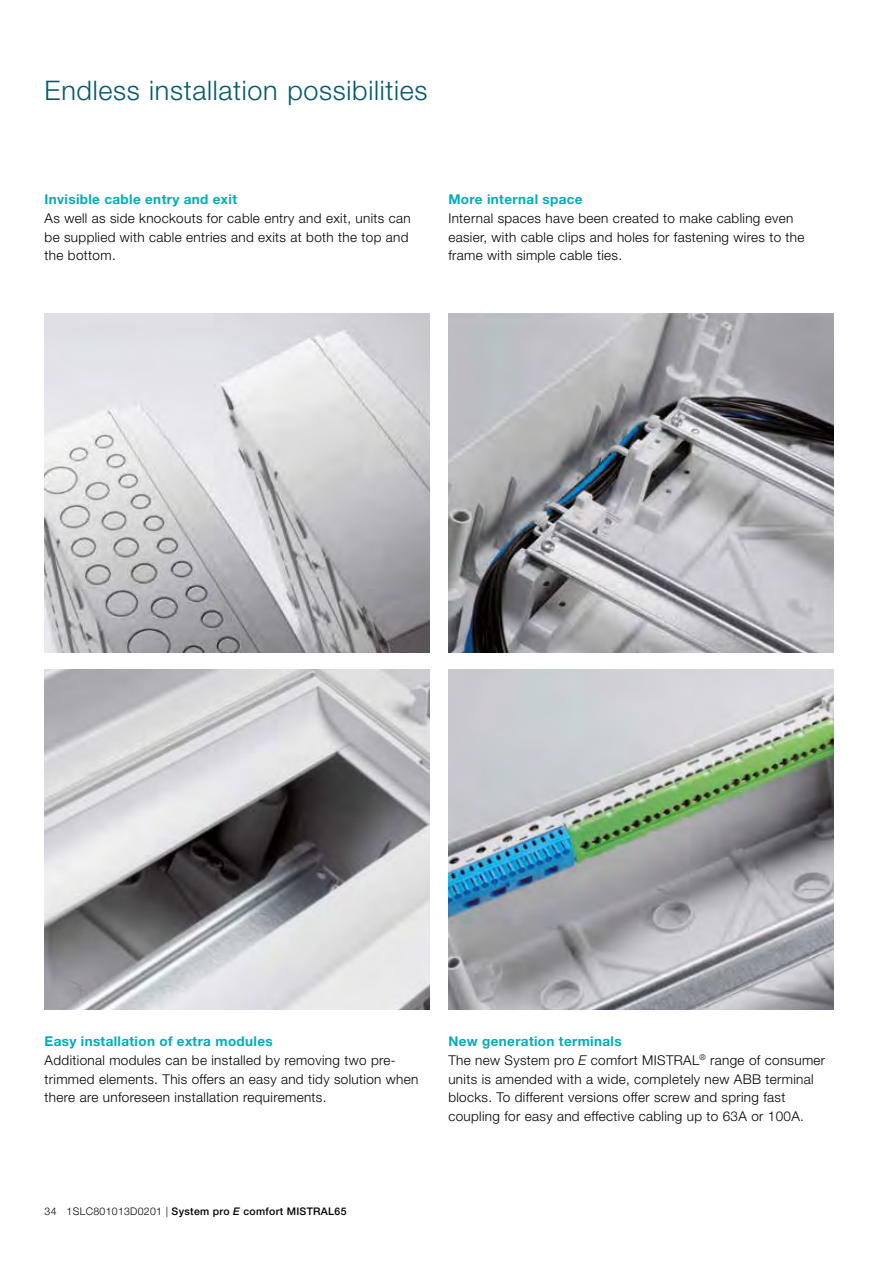
<style>
.page{position:relative;width:893px;height:1263px;background:#fff}
.page>*{position:absolute;margin:0;border:0;box-sizing:border-box;transform-origin:0 0}
.t1{font:300 27px "Helvetica Neue LT Std";letter-spacing:.025em;color:#005b6c}
.t2{font:300 13.5px/18.8px "Helvetica Neue LT Std";letter-spacing:.025em;color:#000}
.t3{font:700 13.5px "Helvetica Neue LT Std";letter-spacing:.025em;color:#00adba}
.t4{font:500 10.5px "Helvetica Neue LT Std";letter-spacing:.03em;color:#000}
.s1{font-weight:700;color:#00adba}
.s2{font-style:italic}
.s3{font-weight:300}
</style>
<div class="page">
<img style="left:45px;top:313px;width:385px;height:340px">
<img style="left:45px;top:669px;width:385px;height:341px">
<img style="left:448px;top:313px;width:385px;height:340px">
<img style="left:448px;top:669px;width:385px;height:341px">
<h1 class="t1" style="left:45px;top:74px;width:384px">Endless installation possibilities</h1>
<p class="t3" style="left:45px;top:191px;width:194px">Invisible cable entry and exit</p>
<p class="t2" style="left:45px;top:208px;width:368px">As well as side knockouts for cable entry and exit, units can be supplied with cable entries and exits at both the top and the bottom.</p>
<p class="t3" style="left:448px;top:191px;width:136px">More internal space</p>
<p class="t2" style="left:448px;top:208px;width:358px">Internal spaces have been created to make cabling even easier, with cable clips and holes for fastening wires to the frame with simple cable ties.</p>
<p class="t3" style="left:45px;top:1033px;width:230px">Easy installation of extra modules</p>
<p class="t2" style="left:45px;top:1050px;width:375px">Additional modules can be installed by removing two pre&shy;trimmed elements. This offers an easy and tidy solution when there are unforeseen installation requirements.</p>
<p class="t2" style="left:448px;top:1032px;width:378px"><span class="s1">New generation terminals<br></span>The new System pro <span class="s2">E</span> comfort MISTRAL<sup>®</sup> range of consumer units is amended with a wide, completely new ABB terminal blocks. To different versions offer screw and spring fast coupling for easy and effective cabling up to 63A or 100A.</p>
<p class="t4" style="left:45px;top:1204px;width:303px"><span class="s3">34 1SLC801013D0201 |</span> System pro <span class="s2">E</span> comfort MISTRAL65</p>
</div>
